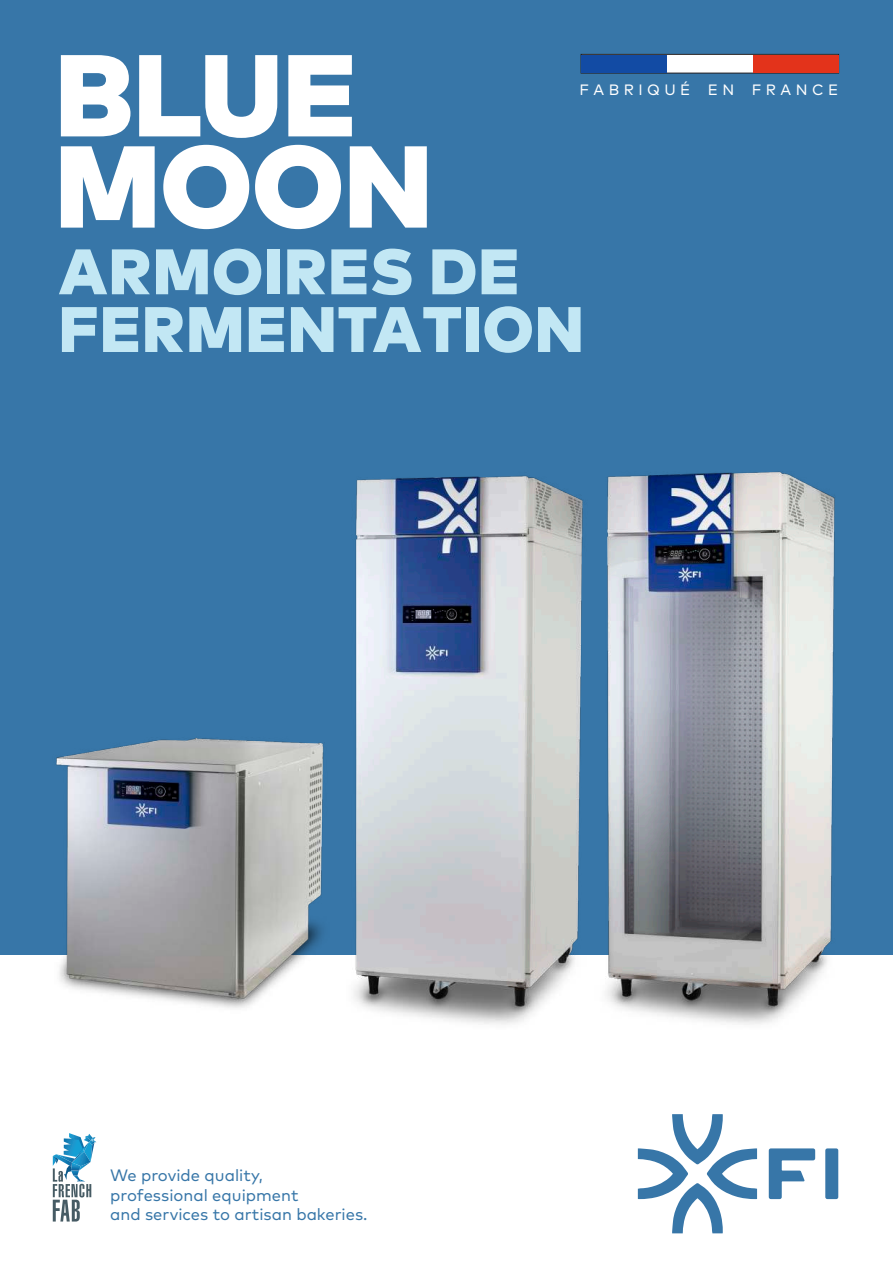
<style>
.page{position:relative;width:893px;height:1263px;background:#fff}
.page>*{position:absolute;margin:0;border:0;box-sizing:border-box;transform-origin:0 0}
.t1{font:900 116.1px/91.2px "Mark";color:#fff}
.t2{font:900 64.2px/57.8px "Mark";letter-spacing:.02em;color:#c2e7f4}
.t3{font:16.5px/19.5px "Mark";color:#3776a8}
.t4{font:15px "Mark";letter-spacing:.3em;color:#fff}
</style>
<div class="page">
<div style="left:0;top:0;width:893px;height:955px;background:#3776a8"></div>
<svg style="left:825px;top:1148px;width:13px;height:51px"></svg>
<svg style="left:769px;top:1148px;width:46px;height:51px"></svg>
<svg style="left:638px;top:1114px;width:119px;height:119px"></svg>
<img style="left:354px;top:475px;width:224px;height:550px">
<img style="left:578px;top:471px;width:257px;height:554px">
<img style="left:56px;top:738px;width:268px;height:270px">
<svg style="left:53px;top:1133px;width:43px;height:88px"></svg>
<div style="left:581px;top:54px;width:258px;height:19px;background:#fff"></div>
<div style="left:581px;top:54px;width:258px;height:19px;border:1px solid #231f20"></div>
<div style="left:581px;top:55px;width:86px;height:18px;background:#124ba4"></div>
<div style="left:753px;top:55px;width:85px;height:18px;background:#e3331b"></div>
<h1 class="t1" style="left:55px;top:47px;width:379px">BLUE<br>MOON</h1>
<h2 class="t2" style="left:59px;top:241px;width:526px">ARMOIRES DE<br>FERMENTATION</h2>
<p class="t4" style="left:580px;top:80px;width:260px">FABRIQUÉ EN FRANCE</p>
<p class="t3" style="left:110px;top:1165px;width:259px">We provide quality,<br>professional equipment<br>and services to artisan bakeries.</p>
</div>
